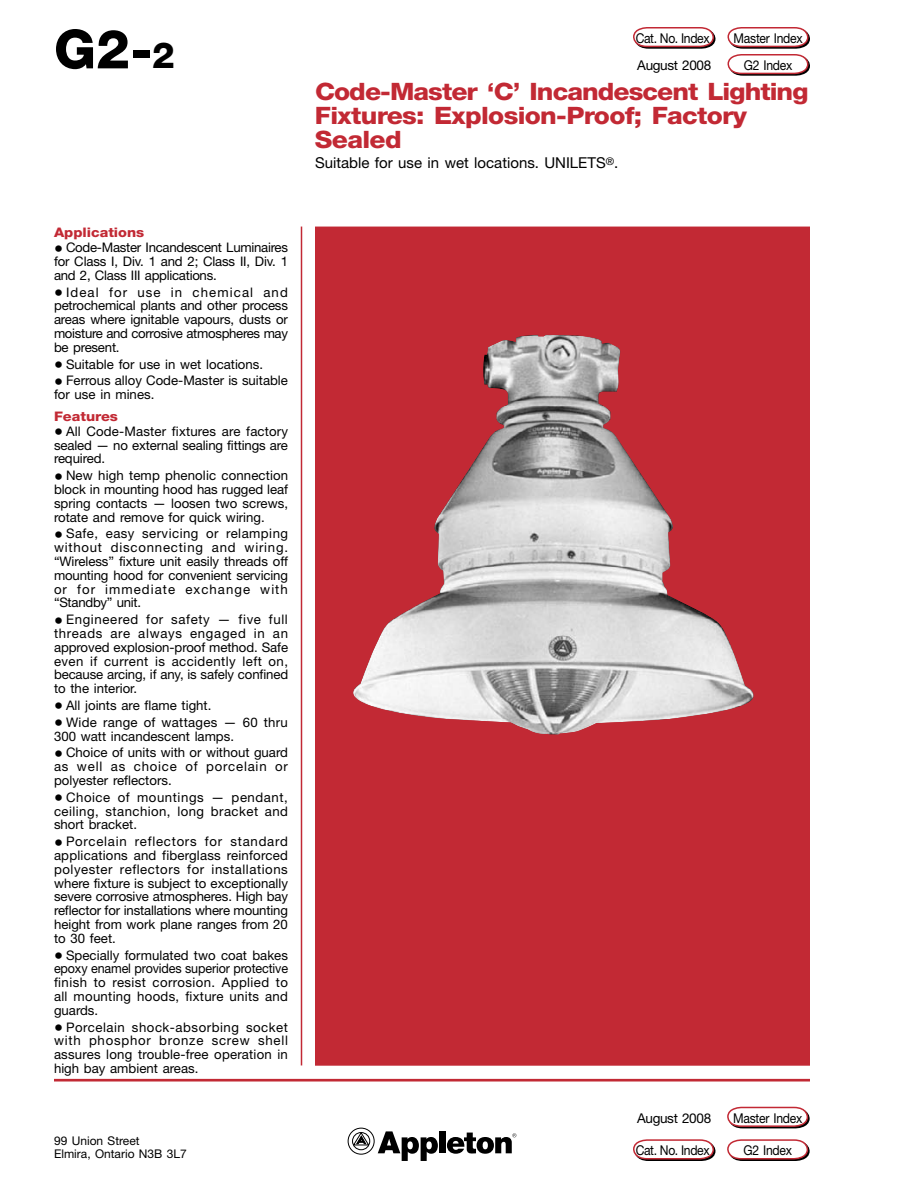
<style>
.page{position:relative;width:918px;height:1188px;background:#fff}
.page>*{position:absolute;margin:0;border:0;box-sizing:border-box;transform-origin:0 0}
.t1{font:800 54px "Helvetica Neue";color:#000}
.t2{font:800 24px/24px "Helvetica Neue";letter-spacing:-.03em;color:#c22934;scale:1.1 1}
.t3{font:15px "Helvetica Neue";color:#000}
.t4{font:13.5px/27px "Helvetica Neue";letter-spacing:-.025em;color:#000;text-align:center;scale:.9 1}
.t5{font:13.5px "Helvetica Neue";letter-spacing:-.025em;color:#000}
.t6{font:13.2px/13.8px "Helvetica Neue";color:#000;text-align:justify}
.t7{font:800 13.2px "Helvetica Neue";color:#c22934;scale:1.1 1}
.t8{font:12px/13.5px "Helvetica Neue";color:#000}
.s1{font-size:36px}
.s2{font-size:18px}
</style>
<div class="page">
<div style="left:439px;top:1131px;width:7px;height:22px;background:#000"></div>
<svg style="left:447px;top:1133px;width:69px;height:21px"></svg>
<svg style="left:348px;top:1128px;width:90px;height:33px"></svg>
<svg style="left:727px;top:27px;width:83px;height:48px"></svg>
<svg style="left:633px;top:27px;width:83px;height:21px"></svg>
<svg style="left:633px;top:1139px;width:83px;height:21px"></svg>
<svg style="left:727px;top:1106px;width:83px;height:22px"></svg>
<svg style="left:727px;top:1139px;width:83px;height:21px"></svg>
<hr style="left:54px;top:1079px;width:756px;height:2px;background:#c22934">
<div style="left:317px;top:228px;width:492px;height:836px;background:#c22934"></div>
<img style="left:353px;top:335px;width:401px;height:400px">
<div style="left:315px;top:227px;width:495px;height:839px;border:3px solid #c22934"></div>
<hr style="left:301px;top:227px;width:1px;height:838px;background:#c22934">
<h1 class="t1" style="left:54px;top:17px;width:122px">G2-<span class="s1">2</span></h1>
<p class="t7" style="left:54px;top:224px;width:84px">Applications</p>
<p class="t6" style="left:54px;top:240px;width:236px"><span class="s2">•</span> Code-Master Incandescent Luminaires for Class I, Div. 1 and 2; Class II, Div. 1 and 2, Class III applications.</p>
<p class="t6" style="left:54px;top:285px;width:236px"><span class="s2">•</span> Ideal for use in chemical and petrochemical plants and other process areas where ignitable vapours, dusts or moisture and corrosive atmospheres may be present.</p>
<p class="t6" style="left:54px;top:357px;width:211px"><span class="s2">•</span> Suitable for use in wet locations.</p>
<p class="t6" style="left:54px;top:374px;width:235px"><span class="s2">•</span> Ferrous alloy Code-Master is suitable for use in mines.</p>
<p class="t7" style="left:54px;top:408px;width:60px">Features</p>
<p class="t6" style="left:54px;top:424px;width:236px"><span class="s2">•</span> All Code-Master fixtures are factory sealed — no external sealing fittings are required.</p>
<p class="t6" style="left:54px;top:468px;width:236px"><span class="s2">•</span> New high temp phenolic connection block in mounting hood has rugged leaf spring contacts — loosen two screws, rotate and remove for quick wiring.</p>
<p class="t6" style="left:54px;top:527px;width:236px"><span class="s2">•</span> Safe, easy servicing or relamping without disconnecting and wiring. “Wireless” fixture unit easily threads off mounting hood for convenient servicing or for immediate exchange with “Standby” unit.</p>
<p class="t6" style="left:54px;top:612px;width:236px"><span class="s2">•</span> Engineered for safety — five full threads are always engaged in an approved explosion-proof method. Safe even if current is accidently left on, because arcing, if any, is safely confined to the interior.</p>
<p class="t6" style="left:54px;top:698px;width:159px"><span class="s2">•</span> All joints are flame tight.</p>
<p class="t6" style="left:54px;top:715px;width:235px"><span class="s2">•</span> Wide range of wattages — 60 thru<br>300 watt incandescent lamps.</p>
<p class="t6" style="left:54px;top:746px;width:235px"><span class="s2">•</span> Choice of units with or without guard as well as choice of porcelain or polyester reflectors.</p>
<p class="t6" style="left:54px;top:790px;width:236px"><span class="s2">•</span> Choice of mountings — pendant, ceiling, stanchion, long bracket and short bracket.</p>
<p class="t6" style="left:54px;top:834px;width:236px"><span class="s2">•</span> Porcelain reflectors for standard applications and fiberglass reinforced polyester reflectors for installations where fixture is subject to exceptionally severe corrosive atmospheres. High bay reflector for installations where mounting height from work plane ranges from 20 to 30 feet.</p>
<p class="t6" style="left:54px;top:948px;width:236px"><span class="s2">•</span> Specially formulated two coat bakes epoxy enamel provides superior protective finish to resist corrosion. Applied to all mounting hoods, fixture units and guards.</p>
<p class="t6" style="left:54px;top:1020px;width:236px"><span class="s2">•</span> Porcelain shock-absorbing socket with phosphor bronze screw shell assures long trouble-free operation in high bay ambient areas.</p>
<p class="t8" style="left:54px;top:1134px;width:134px">99 Union Street<br>Elmira, Ontario N3B 3L7</p>
<p class="t4" style="left:636px;top:24px;width:84px">Cat. No. Index</p>
<p class="t5" style="left:637px;top:57px;width:76px">August 2008</p>
<p class="t4" style="left:734px;top:24px;width:78px">Master Index<br>G2 Index</p>
<h2 class="t2" style="left:315px;top:79px;width:450px">Code-Master ‘C’ Incandescent Lighting<br>Fixtures: Explosion-Proof; Factory<br>Sealed</h2>
<p class="t3" style="left:315px;top:154px;width:305px">Suitable for use in wet locations. UNILETS<sup>®</sup>.</p>
<p class="t5" style="left:637px;top:1110px;width:76px">August 2008</p>
<p class="t4" style="left:636px;top:1137px;width:84px">Cat. No. Index</p>
<p class="t4" style="left:733px;top:1104px;width:78px">Master Index</p>
<p class="t4" style="left:744px;top:1137px;width:55px">G2 Index</p>
</div>
